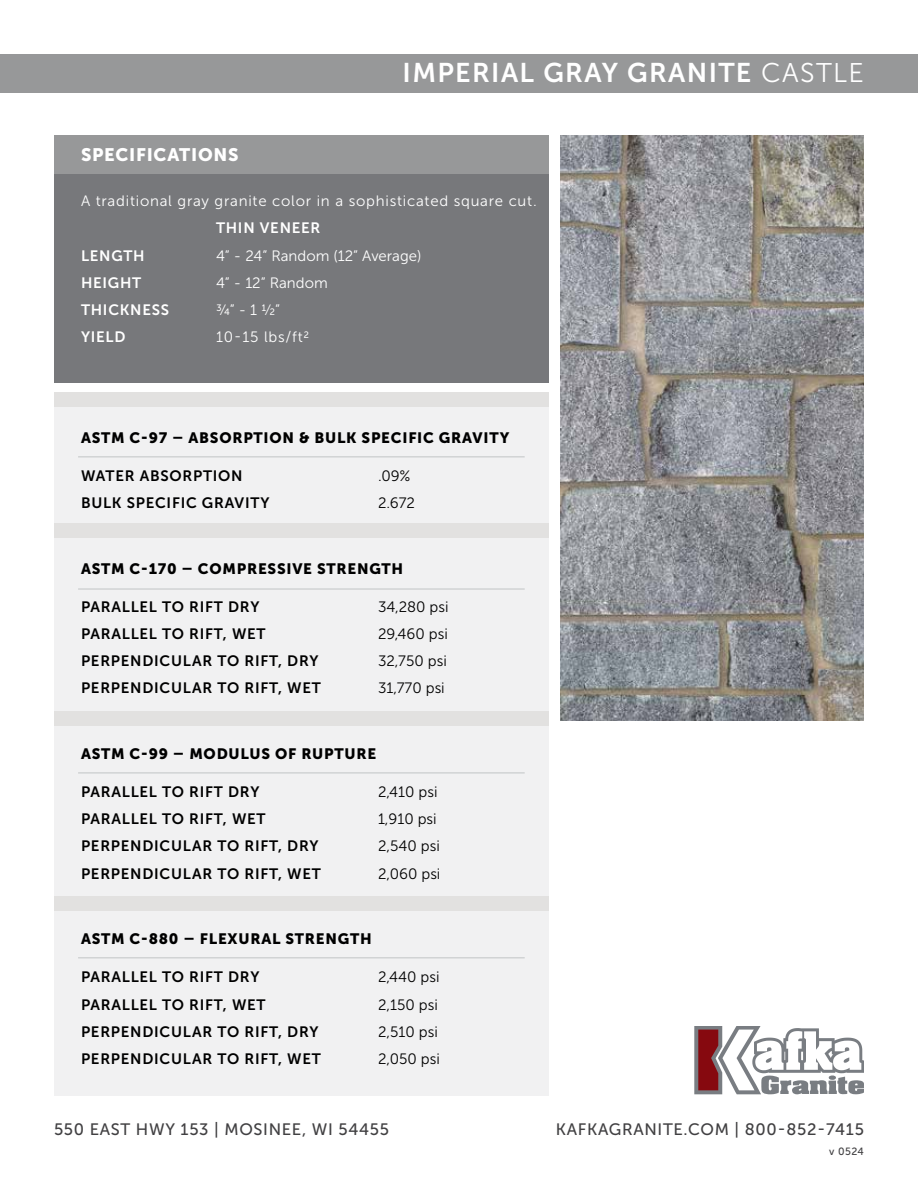
<style>
.page{position:relative;width:918px;height:1188px;background:#fff}
.page>*{position:absolute;margin:0;border:0;box-sizing:border-box;transform-origin:0 0}
.t1{font:27px "Museo Sans 700";letter-spacing:.05em;color:#fff}
.t2{font:18px "Museo Sans 900";letter-spacing:.04em;color:#fff}
.t3{font:16.5px "Museo Sans 500";letter-spacing:.04em;color:#414042}
.t4{font:15px "Museo Sans 700";letter-spacing:.05em;color:#000}
.t5{font:15px "Museo Sans 900";letter-spacing:.05em;color:#000}
.t6{font:15px "Museo Sans 300";color:#000}
.t7{font:15px "Museo Sans 300";letter-spacing:.05em;color:#fff}
.t8{font:15px "Museo Sans 700";letter-spacing:.05em;color:#fff}
.t9{font:15px "Museo Sans 300";color:#fff}
.t10{font:10.5px "Museo Sans 500";color:#414042}
.s1{font-family:"Museo Sans 300"}
</style>
<div class="page">
<svg style="left:694px;top:1026px;width:170px;height:68px"></svg>
<img style="left:561px;top:135px;width:303px;height:586px">
<div style="left:0;top:54px;width:918px;height:39px;background:#979899"></div>
<div style="left:54px;top:393px;width:495px;height:703px;background:#f1f1f2"></div>
<div style="left:54px;top:523px;width:495px;height:14px;background:#e2e1e0"></div>
<div style="left:54px;top:711px;width:495px;height:14px;background:#e2e1e0"></div>
<div style="left:54px;top:896px;width:495px;height:14px;background:#e2e1e0"></div>
<hr style="left:78px;top:456px;width:447px;height:2px;background:#d1d3d4">
<hr style="left:78px;top:588px;width:447px;height:2px;background:#d1d3d4">
<hr style="left:78px;top:772px;width:447px;height:2px;background:#d1d3d4">
<hr style="left:78px;top:957px;width:447px;height:1px;background:#d1d3d4">
<div style="left:54px;top:136px;width:495px;height:247px;background:#77787b"></div>
<div style="left:54px;top:135px;width:495px;height:39px;background:#979899"></div>
<div style="left:54px;top:393px;width:495px;height:14px;background:#e2e1e0"></div>
<h1 class="t1" style="left:403px;top:58px;width:463px">IMPERIAL GRAY GRANITE <span class="s1">CASTLE</span></h1>
<p class="t2" style="left:81px;top:145px;width:159px">SPECIFICATIONS</p>
<p class="t7" style="left:81px;top:193px;width:457px">A traditional gray granite color in a sophisticated square cut.</p>
<p class="t8" style="left:216px;top:220px;width:106px">THIN VENEER</p>
<p class="t8" style="left:81px;top:247px;width:65px">LENGTH</p>
<p class="t9" style="left:216px;top:247px;width:207px">4” - 24” Random (12” Average)</p>
<p class="t8" style="left:81px;top:274px;width:62px">HEIGHT</p>
<p class="t7" style="left:216px;top:275px;width:113px">4” - 12” Random</p>
<p class="t8" style="left:81px;top:301px;width:90px">THICKNESS</p>
<p class="t7" style="left:216px;top:302px;width:66px">3/4” - 1 1/2”</p>
<p class="t8" style="left:81px;top:329px;width:46px">YIELD</p>
<p class="t7" style="left:216px;top:329px;width:95px">10-15 lbs/ft2</p>
<p class="t5" style="left:81px;top:429px;width:430px">ASTM C-97 – ABSORPTION &amp; BULK SPECIFIC GRAVITY</p>
<p class="t4" style="left:81px;top:468px;width:163px">WATER ABSORPTION</p>
<p class="t6" style="left:378px;top:468px;width:34px">.09%</p>
<p class="t4" style="left:81px;top:495px;width:190px">BULK SPECIFIC GRAVITY</p>
<p class="t6" style="left:378px;top:495px;width:39px">2.672</p>
<p class="t5" style="left:81px;top:560px;width:324px">ASTM C-170 – COMPRESSIVE STRENGTH</p>
<p class="t4" style="left:81px;top:598px;width:180px">PARALLEL TO RIFT DRY</p>
<p class="t6" style="left:378px;top:599px;width:72px">34,280 psi</p>
<p class="t4" style="left:81px;top:626px;width:186px">PARALLEL TO RIFT, WET</p>
<p class="t6" style="left:378px;top:626px;width:71px">29,460 psi</p>
<p class="t4" style="left:81px;top:653px;width:239px">PERPENDICULAR TO RIFT, DRY</p>
<p class="t6" style="left:378px;top:653px;width:70px">32,750 psi</p>
<p class="t4" style="left:81px;top:680px;width:241px">PERPENDICULAR TO RIFT, WET</p>
<p class="t6" style="left:378px;top:680px;width:68px">31,770 psi</p>
<p class="t5" style="left:81px;top:745px;width:297px">ASTM C-99 – MODULUS OF RUPTURE</p>
<p class="t4" style="left:81px;top:784px;width:180px">PARALLEL TO RIFT DRY</p>
<p class="t6" style="left:378px;top:784px;width:61px">2,410 psi</p>
<p class="t4" style="left:81px;top:811px;width:186px">PARALLEL TO RIFT, WET</p>
<p class="t6" style="left:378px;top:811px;width:60px">1,910 psi</p>
<p class="t4" style="left:81px;top:838px;width:239px">PERPENDICULAR TO RIFT, DRY</p>
<p class="t6" style="left:378px;top:838px;width:63px">2,540 psi</p>
<p class="t4" style="left:81px;top:865px;width:241px">PERPENDICULAR TO RIFT, WET</p>
<p class="t6" style="left:378px;top:865px;width:64px">2,060 psi</p>
<p class="t5" style="left:81px;top:930px;width:292px">ASTM C-880 – FLEXURAL STRENGTH</p>
<p class="t4" style="left:81px;top:969px;width:180px">PARALLEL TO RIFT DRY</p>
<p class="t6" style="left:378px;top:969px;width:63px">2,440 psi</p>
<p class="t4" style="left:81px;top:996px;width:186px">PARALLEL TO RIFT, WET</p>
<p class="t6" style="left:378px;top:996px;width:61px">2,150 psi</p>
<p class="t4" style="left:81px;top:1023px;width:239px">PERPENDICULAR TO RIFT, DRY</p>
<p class="t6" style="left:378px;top:1023px;width:61px">2,510 psi</p>
<p class="t4" style="left:81px;top:1050px;width:241px">PERPENDICULAR TO RIFT, WET</p>
<p class="t6" style="left:378px;top:1051px;width:63px">2,050 psi</p>
<p class="t3" style="left:54px;top:1120px;width:337px">550 EAST HWY 153 | MOSINEE, WI 54455</p>
<p class="t3" style="left:556px;top:1120px;width:310px">KAFKAGRANITE.COM | 800-852-7415</p>
<p class="t10" style="left:829px;top:1146px;width:36px">v 0524</p>
</div>
